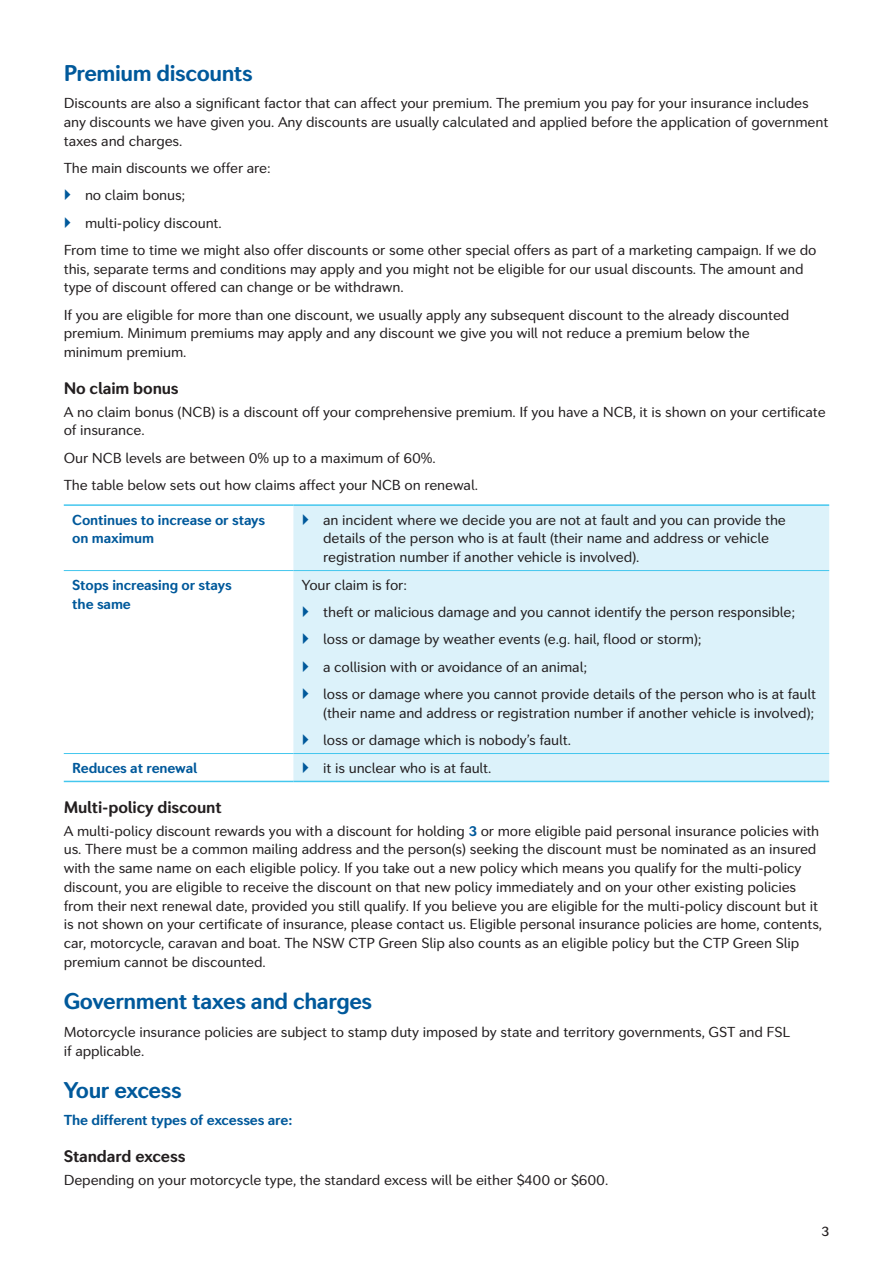
<style>
.page{position:relative;width:893px;height:1263px;background:#fff}
.page>*{position:absolute;margin:0;border:0;box-sizing:border-box;transform-origin:0 0}
.GIO_A4_PED__Heading{font:700 22.5px "Seconda Soft";letter-spacing:-.02em;color:#00599b}
.GIO_A4_PED_Heading_L{font:700 16.5px "Seconda Soft";letter-spacing:-.01em;color:#231f20}
.GIO_A4_PED_Body_Copy{font:14.25px/18.8px "Seconda Soft";letter-spacing:-.01em;color:#231f20}
.GIO_A4_PED_Body_Bull{font:14.25px/18.8px "Seconda Soft";letter-spacing:-.01em;color:#231f20}
.GIO_A4_PED_Body_Copy-2{font:700 14.25px/18.8px "Seconda Soft";letter-spacing:-.01em;color:#00599b}
.GIO_A4_PED_Table_Bod{font:14.25px "Seconda Soft";letter-spacing:-.01em;color:#231f20}
.t1{font:500 13.5px "Seconda Soft";color:#231f20}
.s1{font-weight:700;color:#00599b}
</style>
<div class="page">
<div style="left:293px;top:506px;width:536px;height:275px;background:#dcf2fa"></div>
<hr style="left:64px;top:781px;width:229px;height:1px;background:#44c7ee">
<hr style="left:293px;top:781px;width:536px;height:1px;background:#44c7ee">
<hr style="left:64px;top:504px;width:229px;height:2px;background:#44c7ee">
<hr style="left:293px;top:504px;width:536px;height:2px;background:#44c7ee">
<hr style="left:64px;top:570px;width:229px;height:1px;background:#44c7ee">
<hr style="left:293px;top:570px;width:536px;height:1px;background:#44c7ee">
<hr style="left:64px;top:753px;width:229px;height:1px;background:#44c7ee">
<hr style="left:293px;top:753px;width:536px;height:1px;background:#44c7ee">
<svg style="left:303px;top:513px;width:6px;height:11px"></svg>
<svg style="left:303px;top:606px;width:6px;height:11px"></svg>
<svg style="left:303px;top:633px;width:6px;height:11px"></svg>
<svg style="left:303px;top:661px;width:6px;height:11px"></svg>
<svg style="left:303px;top:688px;width:6px;height:11px"></svg>
<svg style="left:303px;top:734px;width:6px;height:11px"></svg>
<svg style="left:303px;top:762px;width:6px;height:11px"></svg>
<p class="GIO_A4_PED__Heading" style="left:64px;top:59px;width:191px">Premium discounts</p>
<p class="GIO_A4_PED_Body_Copy" style="left:64px;top:94px;width:766px">Discounts are also a significant factor that can affect your premium. The premium you pay for your insurance includes any discounts we have given you. Any discounts are usually calculated and applied before the application of government taxes and charges.</p>
<p class="GIO_A4_PED_Body_Copy" style="left:64px;top:159px;width:208px">The main discounts we offer are:</p>
<p class="GIO_A4_PED_Body_Bull" style="left:85px;top:186px;width:102px">no claim bonus;</p>
<p class="GIO_A4_PED_Body_Bull" style="left:85px;top:213px;width:138px">multi-policy discount.</p>
<p class="GIO_A4_PED_Body_Copy" style="left:64px;top:240px;width:754px">From time to time we might also offer discounts or some other special offers as part of a marketing campaign. If we do this, separate terms and conditions may apply and you might not be eligible for our usual discounts. The amount and type of discount offered can change or be withdrawn.</p>
<p class="GIO_A4_PED_Body_Copy" style="left:64px;top:305px;width:727px">If you are eligible for more than one discount, we usually apply any subsequent discount to the already discounted premium. Minimum premiums may apply and any discount we give you will not reduce a premium below the minimum premium.</p>
<p class="GIO_A4_PED_Heading_L" style="left:64px;top:378px;width:117px">No claim bonus</p>
<p class="GIO_A4_PED_Body_Copy" style="left:64px;top:402px;width:763px">A no claim bonus (NCB) is a discount off your comprehensive premium. If you have a NCB, it is shown on your certificate of insurance.</p>
<p class="GIO_A4_PED_Body_Copy" style="left:64px;top:448px;width:373px">Our NCB levels are between 0% up to a maximum of 60%.</p>
<p class="GIO_A4_PED_Body_Copy" style="left:64px;top:475px;width:416px">The table below sets out how claims affect your NCB on renewal.</p>
<p class="GIO_A4_PED_Body_Copy-2" style="left:72px;top:510px;width:195px">Continues to increase or stays on maximum</p>
<p class="GIO_A4_PED_Body_Bull" style="left:323px;top:510px;width:464px">an incident where we decide you are not at fault and you can provide the details of the person who is at fault (their name and address or vehicle registration number if another vehicle is involved).</p>
<p class="GIO_A4_PED_Body_Copy-2" style="left:72px;top:576px;width:161px">Stops increasing or stays the same</p>
<p class="GIO_A4_PED_Table_Bod" style="left:302px;top:576px;width:106px">Your claim is for:</p>
<p class="GIO_A4_PED_Body_Bull" style="left:323px;top:603px;width:474px">theft or malicious damage and you cannot identify the person responsible;</p>
<p class="GIO_A4_PED_Body_Bull" style="left:323px;top:630px;width:380px">loss or damage by weather events (e.g. hail, flood or storm);</p>
<p class="GIO_A4_PED_Body_Bull" style="left:323px;top:657px;width:265px">a collision with or avoidance of an animal;</p>
<p class="GIO_A4_PED_Body_Bull" style="left:323px;top:685px;width:495px">loss or damage where you cannot provide details of the person who is at fault (their name and address or registration number if another vehicle is involved);</p>
<p class="GIO_A4_PED_Body_Bull" style="left:323px;top:731px;width:249px">loss or damage which is nobody’s fault.</p>
<p class="GIO_A4_PED_Body_Copy-2" style="left:72px;top:759px;width:127px">Reduces at renewal</p>
<p class="GIO_A4_PED_Body_Bull" style="left:323px;top:759px;width:170px">it is unclear who is at fault.</p>
<p class="GIO_A4_PED_Heading_L" style="left:64px;top:797px;width:160px">Multi-policy discount</p>
<p class="GIO_A4_PED_Body_Copy" style="left:64px;top:821px;width:760px">A multi-policy discount rewards you with a discount for holding <span class="s1">3</span> or more eligible paid personal insurance policies with us. There must be a common mailing address and the person(s) seeking the discount must be nominated as an insured with the same name on each eligible policy. If you take out a new policy which means you qualify for the multi-policy discount, you are eligible to receive the discount on that new policy immediately and on your other existing policies from their next renewal date, provided you still qualify. If you believe you are eligible for the multi-policy discount but it is not shown on your certificate of insurance, please contact us. Eligible personal insurance policies are home, contents, car, motorcycle, caravan and boat. The NSW CTP Green Slip also counts as an eligible policy but the CTP Green Slip premium cannot be discounted.</p>
<p class="GIO_A4_PED__Heading" style="left:64px;top:988px;width:310px">Government taxes and charges</p>
<p class="GIO_A4_PED_Body_Copy" style="left:64px;top:1022px;width:728px">Motorcycle insurance policies are subject to stamp duty imposed by state and territory governments, GST and FSL if applicable.</p>
<p class="GIO_A4_PED__Heading" style="left:64px;top:1076px;width:119px">Your excess</p>
<p class="GIO_A4_PED_Body_Copy-2" style="left:64px;top:1111px;width:230px">The different types of excesses are:</p>
<p class="GIO_A4_PED_Heading_L" style="left:64px;top:1146px;width:123px">Standard excess</p>
<p class="GIO_A4_PED_Body_Copy" style="left:64px;top:1170px;width:546px">Depending on your motorcycle type, the standard excess will be either $400 or $600.</p>
<p class="t1" style="left:821px;top:1223px;width:9px">3</p>
</div>
